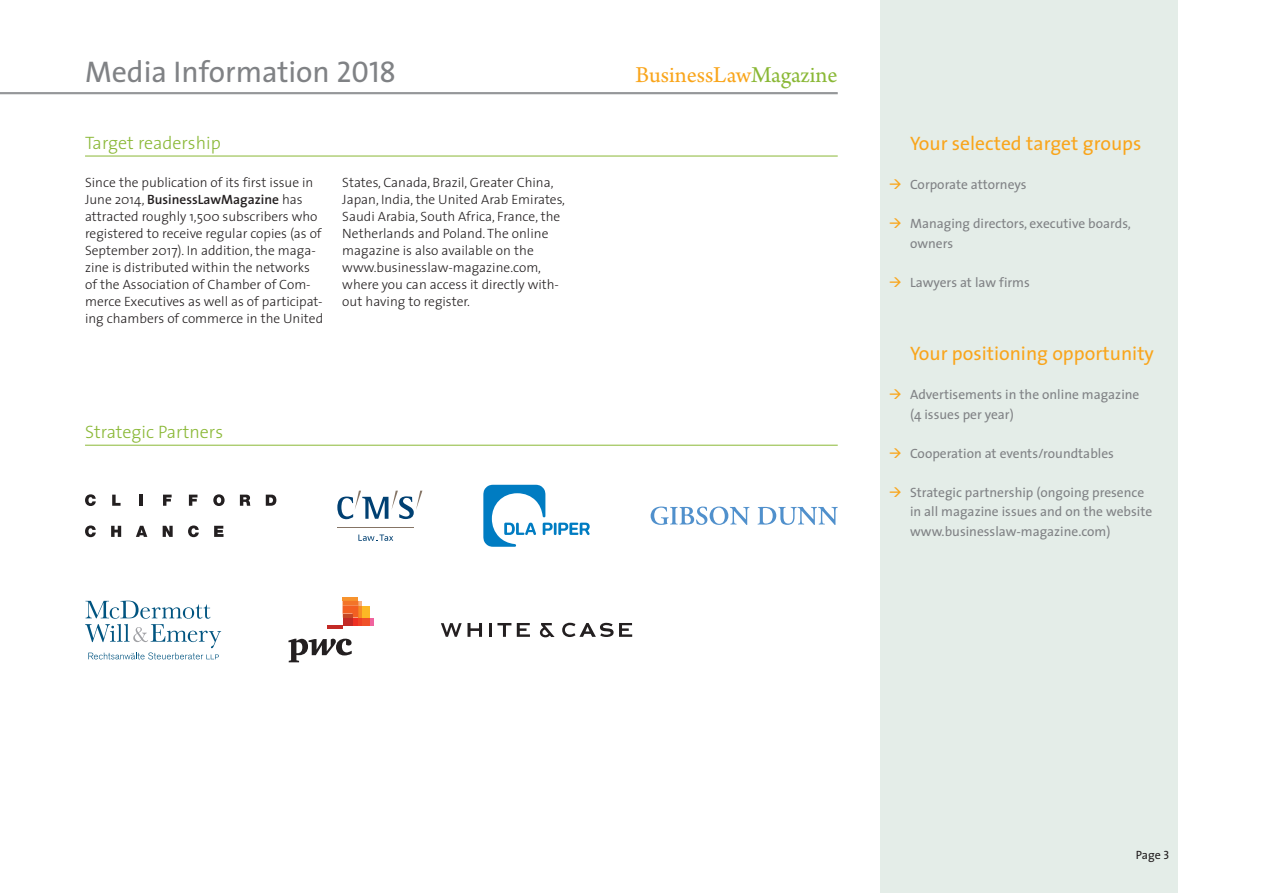
<style>
.page{position:relative;width:1263px;height:893px;background:#fff}
.page>*{position:absolute;margin:0;border:0;box-sizing:border-box;transform-origin:0 0}
.t1{font:30px "The Sans";color:#808285}
.t2{font:24px "Arno Pro";letter-spacing:-.005em;color:#f9a51b}
.t3{font:19.5px "The Sans";color:#f9a51b}
.t4{font:300 18px "The Sans";color:#8ab836}
.t5{font:300 13.5px/17px "The Sans";color:#231f20}
.t6{font:13.5px/19.5px "The Sans";color:#808285}
.t7{font:12px "The Sans";color:#231f20}
.s1{font-family:"The Sans Caps"}
.s2{color:#8ab836}
.s3{font-weight:600}
.s4{color:#f9a51b}
</style>
<div class="page">
<div style="left:880px;top:0;width:298px;height:893px;background:#e4ede8"></div>
<hr style="left:0;top:92px;width:838px;height:1px;background:#808285">
<hr style="left:0;top:93px;width:838px;height:1px;background:#808285">
<hr style="left:85px;top:156px;width:753px;height:1px;background:#8ab836">
<hr style="left:85px;top:445px;width:753px;height:1px;background:#8ab836">
<svg style="left:483px;top:485px;width:107px;height:62px"></svg>
<svg style="left:85px;top:494px;width:11px;height:12px"></svg>
<svg style="left:112px;top:495px;width:9px;height:11px"></svg>
<hr style="left:139px;top:495px;width:4px;height:11px;background:#231f20">
<svg style="left:163px;top:495px;width:9px;height:11px"></svg>
<svg style="left:189px;top:495px;width:8px;height:11px"></svg>
<svg style="left:213px;top:494px;width:12px;height:12px"></svg>
<svg style="left:240px;top:495px;width:10px;height:11px"></svg>
<svg style="left:266px;top:495px;width:10px;height:11px"></svg>
<svg style="left:85px;top:525px;width:11px;height:12px"></svg>
<svg style="left:111px;top:526px;width:10px;height:11px"></svg>
<svg style="left:136px;top:526px;width:11px;height:11px"></svg>
<svg style="left:163px;top:526px;width:10px;height:11px"></svg>
<svg style="left:188px;top:525px;width:11px;height:12px"></svg>
<svg style="left:214px;top:526px;width:9px;height:11px"></svg>
<hr style="left:337px;top:527px;width:77px;height:1px;background:#857465">
<svg style="left:358px;top:534px;width:35px;height:7px"></svg>
<svg style="left:337px;top:491px;width:86px;height:28px"></svg>
<svg style="left:540px;top:623px;width:15px;height:14px"></svg>
<svg style="left:517px;top:623px;width:13px;height:14px"></svg>
<svg style="left:441px;top:623px;width:41px;height:14px"></svg>
<hr style="left:489px;top:623px;width:3px;height:14px;background:#231f20">
<svg style="left:497px;top:623px;width:14px;height:14px"></svg>
<svg style="left:562px;top:623px;width:70px;height:14px"></svg>
<svg style="left:288px;top:639px;width:64px;height:23px"></svg>
<svg style="left:369px;top:618px;width:4px;height:7px"></svg>
<hr style="left:343px;top:598px;width:15px;height:3px;background:#f7932e">
<div style="left:361px;top:606px;width:8px;height:12px;background:#fcb825"></div>
<div style="left:361px;top:618px;width:8px;height:7px;background:#f05128"></div>
<svg style="left:343px;top:601px;width:18px;height:24px"></svg>
<div style="left:343px;top:618px;width:9px;height:7px;background:#c32a25"></div>
<hr style="left:327px;top:625px;width:16px;height:4px;background:#c32a25">
<svg style="left:651px;top:507px;width:187px;height:18px"></svg>
<svg style="left:85px;top:601px;width:136px;height:58px"></svg>
<h1 class="t1" style="left:85px;top:47px;width:313px">Media Information <span class="s1">2018</span></h1>
<h2 class="t2" style="left:636px;top:61px;width:204px">BusinessLaw<span class="s2">Magazine</span></h2>
<h3 class="t4" style="left:85px;top:128px;width:137px">Target readership</h3>
<p class="t5" style="left:85px;top:174px;width:240px">Since the publication of its first issue in June 2014, <span class="s3">BusinessLawMagazine</span> has attracted roughly 1,500 subscribers who registered to receive regular copies (as of September 2017). In addition, the maga&shy;zine is distributed within the networks of the Association of Chamber of Com&shy;merce Executives as well as of participat&shy;ing chambers of commerce in the United</p>
<p class="t5" style="left:342px;top:174px;width:224px">States, Canada, Brazil, Greater China, Japan, India, the United Arab Emirates, Saudi Arabia, South Africa, France, the Netherlands and Poland. The online magazine is also available on the www.businesslaw-magazine.com, where you can access it directly with&shy;out having to register.</p>
<h3 class="t4" style="left:85px;top:417px;width:140px">Strategic Partners</h3>
<h3 class="t3" style="left:910px;top:127px;width:233px">Your selected target groups</h3>
<p class="t6" style="left:889px;top:175px;width:139px"><span class="s4">→</span> Corporate attorneys</p>
<p class="t6" style="left:910px;top:214px;width:222px;text-indent:-21px"><span class="s4">→</span> Managing directors, executive boards, owners</p>
<p class="t6" style="left:889px;top:272px;width:143px"><span class="s4">→</span> Lawyers at law firms</p>
<h3 class="t3" style="left:910px;top:338px;width:245px">Your positioning opportunity</h3>
<p class="t6" style="left:910px;top:385px;width:231px;text-indent:-21px"><span class="s4">→</span> Advertisements in the online magazine (4 issues per year)</p>
<p class="t6" style="left:889px;top:443px;width:227px"><span class="s4">→</span> Cooperation at events/roundtables</p>
<p class="t6" style="left:910px;top:482px;width:244px;text-indent:-21px"><span class="s4">→</span> Strategic partnership (ongoing presence in all magazine issues and on the website www.businesslaw-magazine.com)</p>
<p class="t7" style="left:1136px;top:845px;width:35px">Page <span class="s1">3</span></p>
</div>
